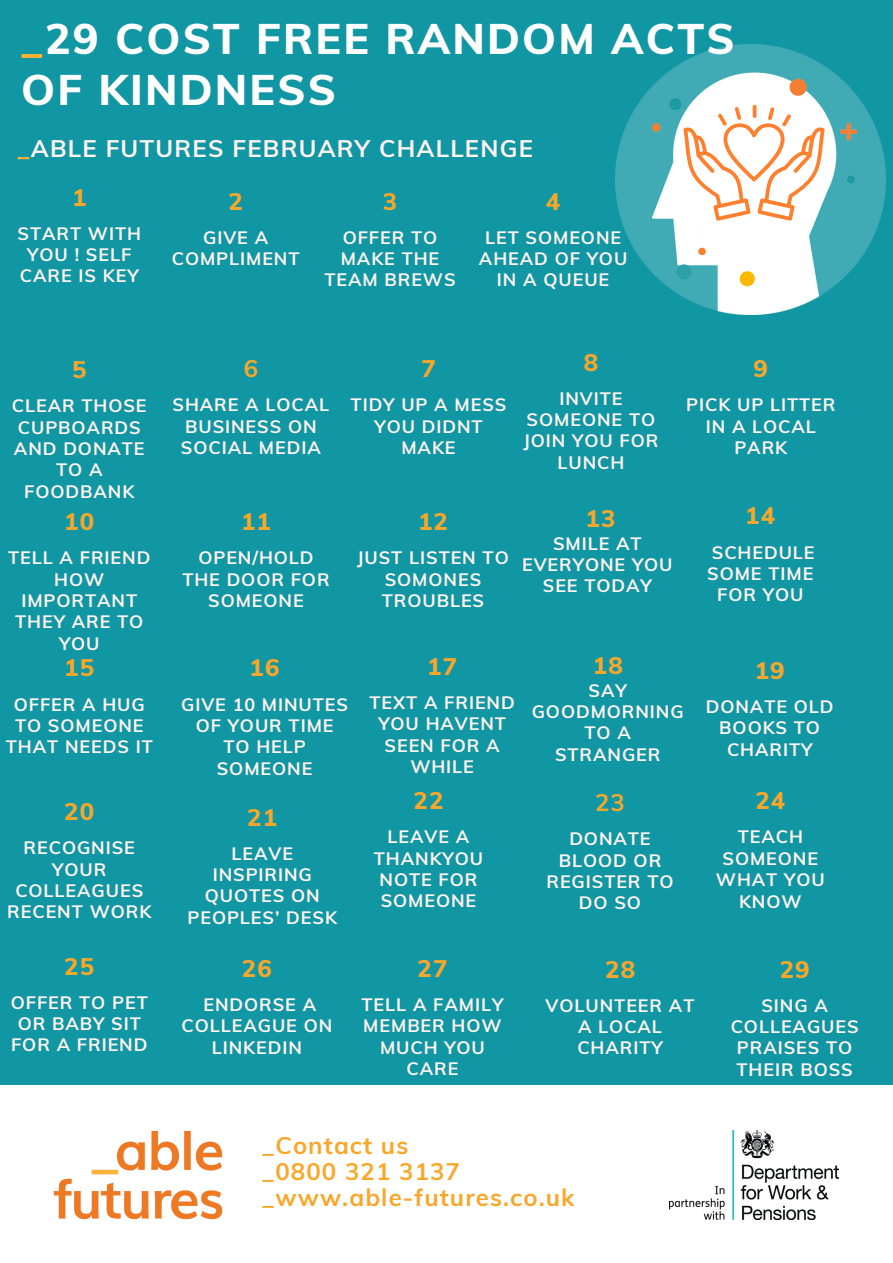
<style>
.page{position:relative;width:893px;height:1263px;background:#1196a3}
.page>*{position:absolute;margin:0;border:0;box-sizing:border-box;transform-origin:0 0}
.t1{font:800 42.83px/51.2px "Muli";letter-spacing:.05em;color:#fff}
.t2{font:700 24px/25.9px "Muli";letter-spacing:.045em;color:#f9a72b}
.t3{font:800 24px "Muli";letter-spacing:.05em;color:#f9a72b}
.t4{font:700 24px "Muli";letter-spacing:.05em;color:#fff4f0}
.t5{font:700 18px/21.4px "Muli";letter-spacing:.05em;color:#fff4f0;text-align:center}
.s1{color:#ffb238}
.s2{font-weight:800;color:#ffb238}
</style>
<div class="page">
<div style="left:0;top:1086px;width:893px;height:177px;background:#fff"></div>
<img style="left:53px;top:1131px;width:170px;height:88px;border-radius:4px">
<img style="left:669px;top:1131px;width:169px;height:88px">
<img style="left:616px;top:44px;width:270px;height:270px">
<div style="left:739px;top:271px;width:16px;height:15px;background:#fbba00;border-radius:50%"></div>
<div style="left:676px;top:264px;width:15px;height:15px;background:#2ba1a7;border-radius:50%"></div>
<div style="left:698px;top:248px;width:8px;height:7px;background:#fe7f2d;border-radius:50%"></div>
<svg style="left:683px;top:104px;width:141px;height:117px;background:#fce4d4"></svg>
<h2 class="t1" style="left:21px;top:12px;width:715px"><span class="s1">_</span>29 COST FREE RANDOM ACTS<br>OF KINDNESS</h2>
<p class="t4" style="left:17px;top:133px;width:517px"><span class="s2">_</span>ABLE FUTURES FEBRUARY CHALLENGE</p>
<p class="t3" style="left:72px;top:181px;width:16px">1</p>
<p class="t5" style="left:18px;top:222px;width:125px">START WITH<br>YOU ! SELF<br>CARE IS KEY</p>
<p class="t3" style="left:228px;top:185px;width:16px">2</p>
<p class="t5" style="left:172px;top:226px;width:129px">GIVE A<br>COMPLIMENT</p>
<p class="t3" style="left:383px;top:185px;width:16px">3</p>
<p class="t5" style="left:324px;top:226px;width:133px">OFFER TO<br>MAKE THE<br>TEAM BREWS</p>
<p class="t3" style="left:546px;top:185px;width:16px">4</p>
<p class="t5" style="left:479px;top:226px;width:150px">LET SOMEONE<br>AHEAD OF YOU<br>IN A QUEUE</p>
<p class="t3" style="left:72px;top:354px;width:16px">5</p>
<p class="t5" style="left:12px;top:395px;width:136px">CLEAR THOSE<br>CUPBOARDS<br>AND DONATE<br>TO A<br>FOODBANK</p>
<p class="t3" style="left:64px;top:506px;width:31px">10</p>
<p class="t5" style="left:8px;top:547px;width:144px">TELL A FRIEND<br>HOW<br>IMPORTANT<br>THEY ARE TO<br>YOU</p>
<p class="t3" style="left:64px;top:652px;width:31px">15</p>
<p class="t5" style="left:6px;top:693px;width:148px">OFFER A HUG<br>TO SOMEONE<br>THAT NEEDS IT</p>
<p class="t3" style="left:64px;top:796px;width:32px">20</p>
<p class="t5" style="left:7px;top:837px;width:145px">RECOGNISE<br>YOUR<br>COLLEAGUES<br>RECENT WORK</p>
<p class="t3" style="left:64px;top:950px;width:32px">25</p>
<p class="t5" style="left:11px;top:991px;width:138px">OFFER TO PET<br>OR BABY SIT<br>FOR A FRIEND</p>
<p class="t2" style="left:244px;top:355px;width:16px">6</p>
<p class="t5" style="left:173px;top:394px;width:158px">SHARE A LOCAL<br>BUSINESS ON<br>SOCIAL MEDIA</p>
<p class="t3" style="left:241px;top:506px;width:31px">11</p>
<p class="t5" style="left:182px;top:547px;width:149px">OPEN/HOLD<br>THE DOOR FOR<br>SOMEONE</p>
<p class="t3" style="left:421px;top:353px;width:16px">7</p>
<p class="t5" style="left:351px;top:394px;width:157px">TIDY UP A MESS<br>YOU DIDNT<br>MAKE</p>
<p class="t3" style="left:584px;top:346px;width:16px">8</p>
<p class="t5" style="left:523px;top:387px;width:136px">INVITE<br>SOMEONE TO<br>JOIN YOU FOR<br>LUNCH</p>
<p class="t3" style="left:418px;top:506px;width:32px">12</p>
<p class="t5" style="left:357px;top:547px;width:153px">JUST LISTEN TO<br>SOMONES<br>TROUBLES</p>
<p class="t3" style="left:585px;top:503px;width:31px">13</p>
<p class="t5" style="left:522px;top:532px;width:152px">SMILE AT<br>EVERYONE YOU<br>SEE TODAY</p>
<p class="t3" style="left:753px;top:353px;width:16px">9</p>
<p class="t5" style="left:686px;top:394px;width:151px">PICK UP LITTER<br>IN A LOCAL<br>PARK</p>
<p class="t3" style="left:745px;top:500px;width:31px">14</p>
<p class="t5" style="left:707px;top:541px;width:109px;text-align:left">SCHEDULE<br>SOME TIME</p>
<p class="t5" style="left:717px;top:584px;width:88px">FOR YOU</p>
<p class="t3" style="left:250px;top:652px;width:31px">16</p>
<p class="t5" style="left:181px;top:693px;width:168px">GIVE 10 MINUTES<br>OF YOUR TIME</p>
<p class="t5" style="left:217px;top:736px;width:97px">TO HELP<br>SOMEONE</p>
<p class="t3" style="left:247px;top:801px;width:32px">21</p>
<p class="t5" style="left:187px;top:842px;width:151px">LEAVE<br>INSPIRING<br>QUOTES ON<br>PEOPLES’ DESK</p>
<p class="t3" style="left:242px;top:953px;width:32px">26</p>
<p class="t5" style="left:181px;top:993px;width:152px">ENDORSE A<br>COLLEAGUE ON<br>LINKEDIN</p>
<p class="t3" style="left:427px;top:651px;width:31px">17</p>
<p class="t5" style="left:369px;top:691px;width:147px">TEXT A FRIEND<br>YOU HAVENT<br>SEEN FOR A<br>WHILE</p>
<p class="t3" style="left:413px;top:785px;width:32px">22</p>
<p class="t5" style="left:374px;top:826px;width:111px">LEAVE A<br>THANKYOU<br>NOTE FOR<br>SOMEONE</p>
<p class="t3" style="left:417px;top:953px;width:32px">27</p>
<p class="t5" style="left:361px;top:993px;width:143px">TELL A FAMILY<br>MEMBER HOW<br>MUCH YOU<br>CARE</p>
<p class="t3" style="left:593px;top:649px;width:31px">18</p>
<p class="t5" style="left:532px;top:679px;width:153px">SAY<br>GOODMORNING<br>TO A<br>STRANGER</p>
<p class="t2" style="left:595px;top:789px;width:32px">23</p>
<p class="t5" style="left:546px;top:828px;width:129px">DONATE<br>BLOOD OR<br>REGISTER TO<br>DO SO</p>
<p class="t3" style="left:754px;top:655px;width:31px">19</p>
<p class="t5" style="left:706px;top:695px;width:129px">DONATE OLD<br>BOOKS TO<br>CHARITY</p>
<p class="t3" style="left:755px;top:785px;width:32px">24</p>
<p class="t5" style="left:716px;top:826px;width:110px">TEACH<br>SOMEONE<br>WHAT YOU<br>KNOW</p>
<p class="t3" style="left:605px;top:953px;width:32px">28</p>
<p class="t5" style="left:545px;top:994px;width:150px">VOLUNTEER AT<br>A LOCAL<br>CHARITY</p>
<p class="t3" style="left:779px;top:953px;width:32px">29</p>
<p class="t5" style="left:730px;top:994px;width:129px">SING A<br>COLLEAGUES<br>PRAISES TO<br>THEIR BOSS</p>
<h2 class="t2" style="left:262px;top:1132px;width:314px">_Contact us<br>_0800 321 3137 _www.able-futures.co.uk</h2>
</div>
